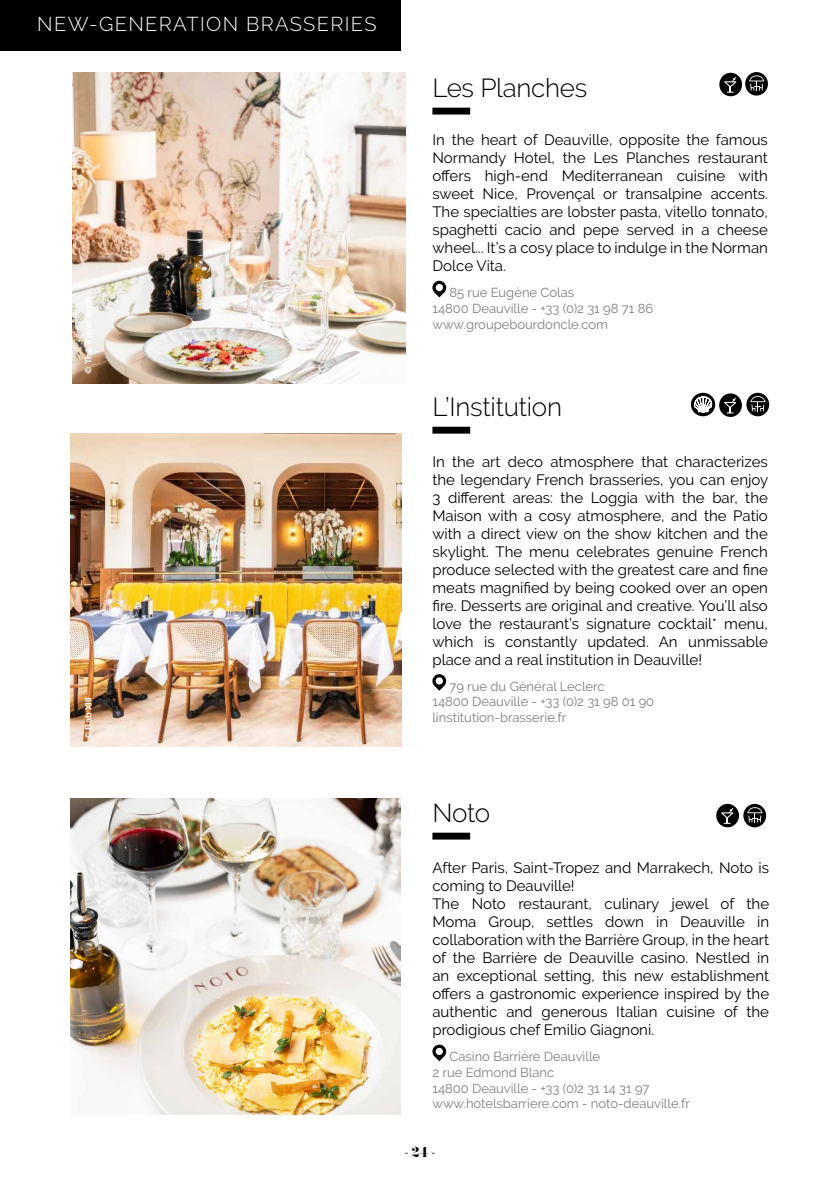
<style>
.page{position:relative;width:840px;height:1191px;background:#fff}
.page>*{position:absolute;margin:0;border:0;box-sizing:border-box;transform-origin:0 0}
.t1{font:300 26px "Raleway";letter-spacing:-.01em;color:#000}
.t2{font:300 20px "Raleway";letter-spacing:.07em;color:#fff}
.t3{font:15px/18px "Raleway";color:#000;text-align:justify}
.t4{font:14px "Pistilli";color:#000}
.t5{font:13px/15.6px "Raleway";color:#7e7e7d}
.t6{font:700 9px "Raleway";color:#fff}
</style>
<div class="page">
<svg style="left:432px;top:281px;width:14px;height:16px"></svg>
<div style="left:432px;top:108px;width:38px;height:6px;background:#000"></div>
<div style="left:719px;top:73px;width:22px;height:23px;background:#000;border-radius:50%"></div>
<svg style="left:724px;top:77px;width:12px;height:16px"></svg>
<svg style="left:744px;top:72px;width:23px;height:24px"></svg>
<svg style="left:748px;top:75px;width:15px;height:16px"></svg>
<img style="left:72px;top:72px;width:333px;height:312px">
<div style="left:432px;top:427px;width:38px;height:6px;background:#000"></div>
<svg style="left:432px;top:674px;width:14px;height:17px"></svg>
<svg style="left:718px;top:393px;width:23px;height:24px"></svg>
<svg style="left:723px;top:397px;width:12px;height:16px"></svg>
<div style="left:746px;top:393px;width:22px;height:23px;background:#000;border-radius:50%"></div>
<svg style="left:750px;top:396px;width:15px;height:15px"></svg>
<img style="left:71px;top:433px;width:330px;height:313px">
<svg style="left:690px;top:393px;width:24px;height:23px"></svg>
<svg style="left:693px;top:394px;width:18px;height:22px"></svg>
<svg style="left:432px;top:1044px;width:14px;height:17px"></svg>
<div style="left:432px;top:832px;width:38px;height:7px;background:#000"></div>
<img style="left:71px;top:798px;width:329px;height:316px">
<svg style="left:715px;top:804px;width:23px;height:23px"></svg>
<svg style="left:720px;top:808px;width:13px;height:16px"></svg>
<svg style="left:743px;top:804px;width:22px;height:23px"></svg>
<svg style="left:746px;top:807px;width:16px;height:15px"></svg>
<div style="left:0;top:0;width:400px;height:50px;background:#000"></div>
<h2 class="t2" style="left:37px;top:13px;width:340px">NEW-GENERATION BRASSERIES</h2>
<p class="t6" style="left:83px;top:739px;width:44px;rotate:-90deg">© Bab XIII</p>
<h1 class="t1" style="left:432px;top:72px;width:156px">Les Planches</h1>
<p class="t3" style="left:432px;top:131px;width:337px">In the heart of Deauville, opposite the famous Normandy Hotel, the Les Planches restaurant offers high-end Mediterranean cuisine with sweet Nice, Provençal or transalpine accents.<br>The specialties are lobster pasta, vitello tonnato, spaghetti cacio and pepe served in a cheese wheel... It’s a cosy place to indulge in the Norman Dolce Vita.</p>
<p class="t5" style="left:432px;top:285px;width:222px;text-indent:17px">85 rue Eugène Colas<br>14800 Deauville - +33 (0)2 31 98 71 86 www.groupebourdoncle.com</p>
<h1 class="t1" style="left:432px;top:391px;width:131px">L’Institution</h1>
<p class="t3" style="left:432px;top:452px;width:337px">In the art deco atmosphere that characterizes the legendary French brasseries, you can enjoy 3 different areas: the Loggia with the bar, the Maison with a cosy atmosphere, and the Patio with a direct view on the show kitchen and the skylight. The menu celebrates genuine French produce selected with the greatest care and fine meats magnified by being cooked over an open fire. Desserts are original and creative. You’ll also love the restaurant’s signature cocktail* menu, which is constantly updated. An unmissable place and a real institution in Deauville!</p>
<p class="t5" style="left:432px;top:678px;width:223px;text-indent:17px">79 rue du Général Leclerc<br>14800 Deauville - +33 (0)2 31 98 01 90 linstitution-brasserie.fr</p>
<h1 class="t1" style="left:432px;top:797px;width:59px">Noto</h1>
<p class="t3" style="left:432px;top:859px;width:338px;text-align:left">After Paris, Saint-Tropez and Marrakech, Noto is coming to Deauville!<br>The Noto restaurant, culinary jewel of the Moma Group, settles down in Deauville in collaboration with the Barrière Group, in the heart of the Barrière de Deauville casino. Nestled in an exceptional setting, this new establishment offers a gastronomic experience inspired by the authentic and generous Italian cuisine of the prodigious chef Emilio Giagnoni.</p>
<p class="t5" style="left:432px;top:1048px;width:259px;text-indent:17px">Casino Barrière Deauville<br>2 rue Edmond Blanc<br>14800 Deauville - +33 (0)2 31 14 31 97 www.hotelsbarriere.com - noto-deauville.fr</p>
<p class="t4" style="left:404px;top:1142px;width:33px">- 24 -</p>
</div>
